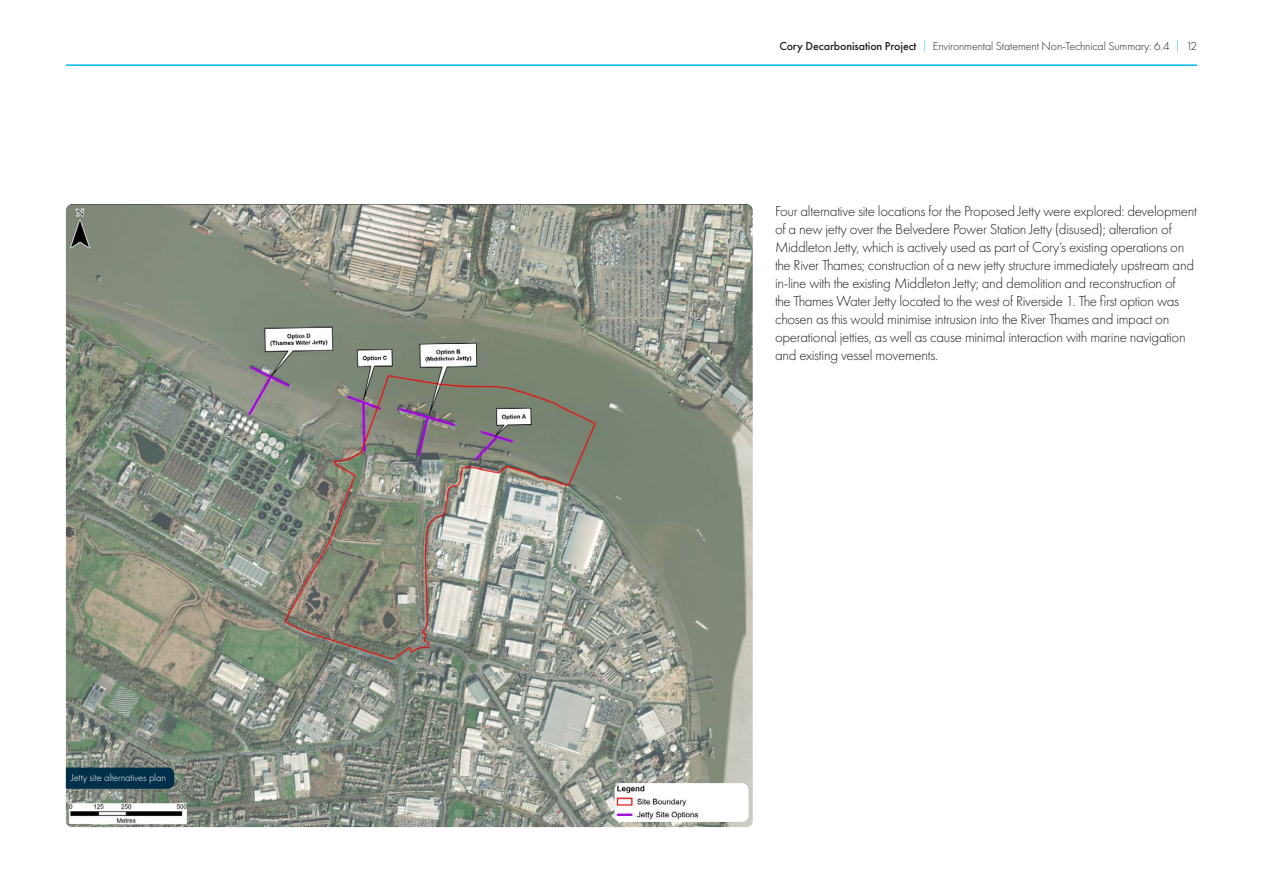
<style>
.page{position:relative;width:1263px;height:893px;background:#fff}
.page>*{position:absolute;margin:0;border:0;box-sizing:border-box;transform-origin:0 0}
.Body_Copy{font:300 15px/18px "Futura PT";letter-spacing:-.02em;color:#231f20}
.t1{font:300 12px "Futura PT";letter-spacing:-.01em;color:#231f20}
.Body_Copy-2{font:300 10.5px "Futura PT";letter-spacing:-.01em;color:#fff}
.s1{font-weight:500}
.s2{color:#00baf1}
</style>
<div class="page">
<hr style="left:66px;top:64px;width:1131px;height:2px;background:#00baf1">
<img style="left:66px;top:204px;width:687px;height:623px">
<svg style="left:66px;top:767px;width:108px;height:22px"></svg>
<img style="left:615px;top:783px;width:133px;height:39px">
<p class="Body_Copy-2" style="left:71px;top:771px;width:97px">Jetty site alternatives plan</p>
<p class="t1" style="left:779px;top:39px;width:419px"><span class="s1">Cory Decarbonisation Project</span> <span class="s2">|</span> Environmental Statement Non-Technical Summary: 6.4 <span class="s2">|</span> 12</p>
<p class="Body_Copy" style="left:775px;top:202px;width:424px">Four alternative site locations for the Proposed Jetty were explored: development of a new jetty over the Belvedere Power Station Jetty (disused); alteration of Middleton Jetty, which is actively used as part of Cory’s existing operations on the River Thames; construction of a new jetty structure immediately upstream and in-line with the existing Middleton Jetty; and demolition and reconstruction of<br>the Thames Water Jetty located to the west of Riverside 1. The first option was chosen as this would minimise intrusion into the River Thames and impact on operational jetties, as well as cause minimal interaction with marine navigation and existing vessel movements.</p>
</div>
